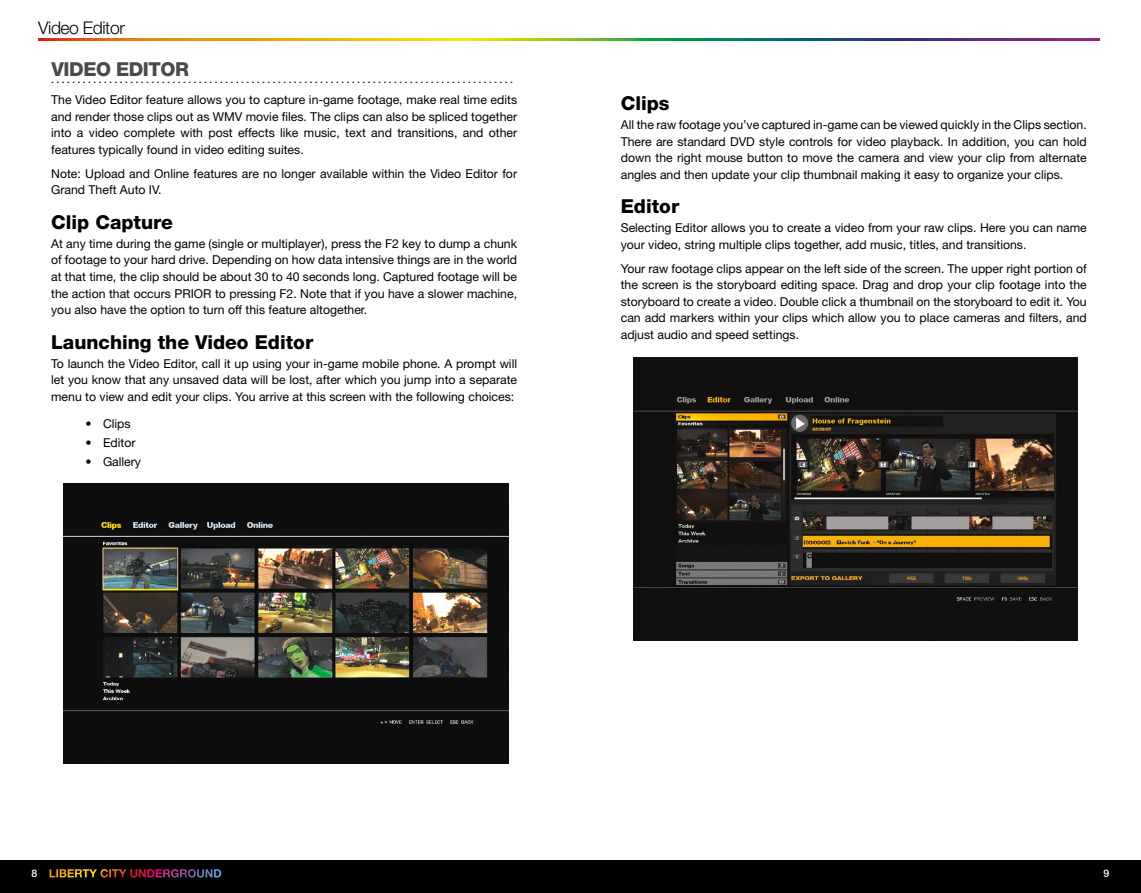
<style>
.page{position:relative;width:1141px;height:893px;background:#fff}
.page>*{position:absolute;margin:0;border:0;box-sizing:border-box;transform-origin:0 0}
.t1{font:800 19.25px "Helvetica Neue";color:#000}
.t2{font:800 19.25px "Helvetica Neue";letter-spacing:-.025em;color:#494a4a}
.t3{font:300 17.5px "Helvetica Neue";letter-spacing:-.025em;color:#000}
.t4{font:12.25px/16.6px "Helvetica Neue";color:#000;text-align:justify}
.t5{font:500 10.5px "Helvetica Neue";color:#fff}
</style>
<div class="page">
<div style="left:0;top:860px;width:1141px;height:33px;background:#000"></div>
<svg style="left:38px;top:39px;width:1062px;height:1px"></svg>
<img style="left:63px;top:483px;width:445px;height:281px">
<svg style="left:52px;top:82px;width:460px;height:1px"></svg>
<img style="left:633px;top:357px;width:445px;height:283px">
<svg style="left:75px;top:869px;width:146px;height:8px"></svg>
<h2 class="t3" style="left:38px;top:18px;width:88px">Video Editor</h2>
<h1 class="t2" style="left:52px;top:58px;width:139px">VIDEO EDITOR</h1>
<p class="t4" style="left:51px;top:91px;width:467px">The Video Editor feature allows you to capture in-game footage, make real time edits and render those clips out as WMV movie files. The clips can also be spliced together into a video complete with post effects like music, text and transitions, and other features typically found in video editing suites.</p>
<p class="t4" style="left:51px;top:165px;width:467px">Note: Upload and Online features are no longer available within the Video Editor for<br>Grand Theft Auto IV.</p>
<h1 class="t1" style="left:51px;top:210px;width:123px">Clip Capture</h1>
<p class="t4" style="left:51px;top:235px;width:467px">At any time during the game (single or multiplayer), press the F2 key to dump a chunk of footage to your hard drive. Depending on how data intensive things are in the world at that time, the clip should be about 30 to 40 seconds long. Captured footage will be the action that occurs PRIOR to pressing F2. Note that if you have a slower machine, you also have the option to turn off this feature altogether.</p>
<h1 class="t1" style="left:51px;top:330px;width:264px">Launching the Video Editor</h1>
<p class="t4" style="left:51px;top:355px;width:468px">To launch the Video Editor, call it up using your in-game mobile phone. A prompt will let you know that any unsaved data will be lost, after which you jump into a separate menu to view and edit your clips. You arrive at this screen with the following choices:</p>
<p class="t4" style="left:85px;top:415px;width:47px">• Clips</p>
<p class="t4" style="left:85px;top:434px;width:51px">• Editor</p>
<p class="t4" style="left:85px;top:453px;width:57px">• Gallery</p>
<h1 class="t1" style="left:621px;top:92px;width:50px">Clips</h1>
<p class="t4" style="left:621px;top:116px;width:468px">All the raw footage you’ve captured in-game can be viewed quickly in the Clips section.<br>There are standard DVD style controls for video playback. In addition, you can hold down the right mouse button to move the camera and view your clip from alternate angles and then update your clip thumbnail making it easy to organize your clips.</p>
<h1 class="t1" style="left:621px;top:195px;width:60px">Editor</h1>
<p class="t4" style="left:621px;top:219px;width:468px">Selecting Editor allows you to create a video from your raw clips. Here you can name your video, string multiple clips together, add music, titles, and transitions.</p>
<p class="t4" style="left:621px;top:260px;width:468px">Your raw footage clips appear on the left side of the screen. The upper right portion of the screen is the storyboard editing space. Drag and drop your clip footage into the storyboard to create a video. Double click a thumbnail on the storyboard to edit it. You can add markers within your clips which allow you to place cameras and filters, and adjust audio and speed settings.</p>
<p class="t5" style="left:31px;top:867px;width:7px">8</p>
<p class="t5" style="left:1104px;top:867px;width:7px">9</p>
</div>
